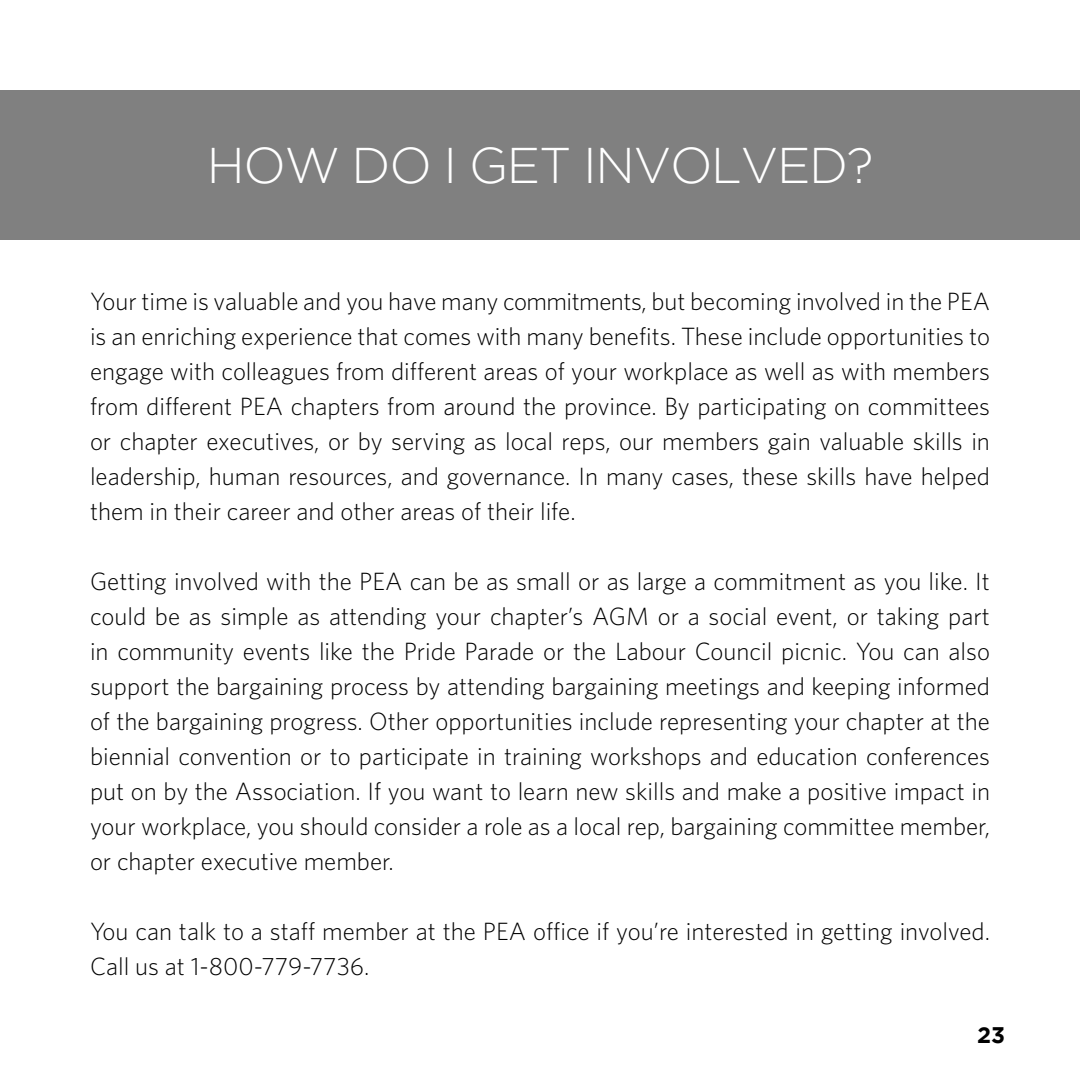
<style>
.page{position:relative;width:1080px;height:1080px;background:#fff}
.page>*{position:absolute;margin:0;border:0;box-sizing:border-box;transform-origin:0 0}
.t1{font:300 50px "Gotham";letter-spacing:-.025em;color:#fff}
.t2{font:300 25px/35px "Whitney";color:#000;text-align:justify}
.t3{font:700 22.5px "Gotham";color:#000}
</style>
<div class="page">
<div style="left:0;top:90px;width:1080px;height:150px;background:#808080"></div>
<h1 class="t1" style="left:207px;top:138px;width:668px">HOW DO I GET INVOLVED?</h1>
<p class="t2" style="left:90px;top:284px;width:902px">Your time is valuable and you have many commitments, but becoming involved in the PEA is an enriching experience that comes with many benefits. These include opportunities to engage with colleagues from different areas of your workplace as well as with members from different PEA chapters from around the province. By participating on committees or chapter executives, or by serving as local reps, our members gain valuable skills in leadership, human resources, and governance. In many cases, these skills have helped them in their career and other areas of their life.</p>
<p class="t2" style="left:90px;top:564px;width:902px">Getting involved with the PEA can be as small or as large a commitment as you like. It could be as simple as attending your chapter’s AGM or a social event, or taking part in community events like the Pride Parade or the Labour Council picnic. You can also support the bargaining process by attending bargaining meetings and keeping informed of the bargaining progress. Other opportunities include representing your chapter at the biennial convention or to participate in training workshops and education conferences put on by the Association. If you want to learn new skills and make a positive impact in your workplace, you should consider a role as a local rep, bargaining committee member, or chapter executive member.</p>
<p class="t2" style="left:90px;top:914px;width:902px">You can talk to a staff member at the PEA office if you’re interested in getting involved.<br>Call us at 1-800-779-7736.</p>
<p class="t3" style="left:977px;top:1022px;width:29px">23</p>
</div>
